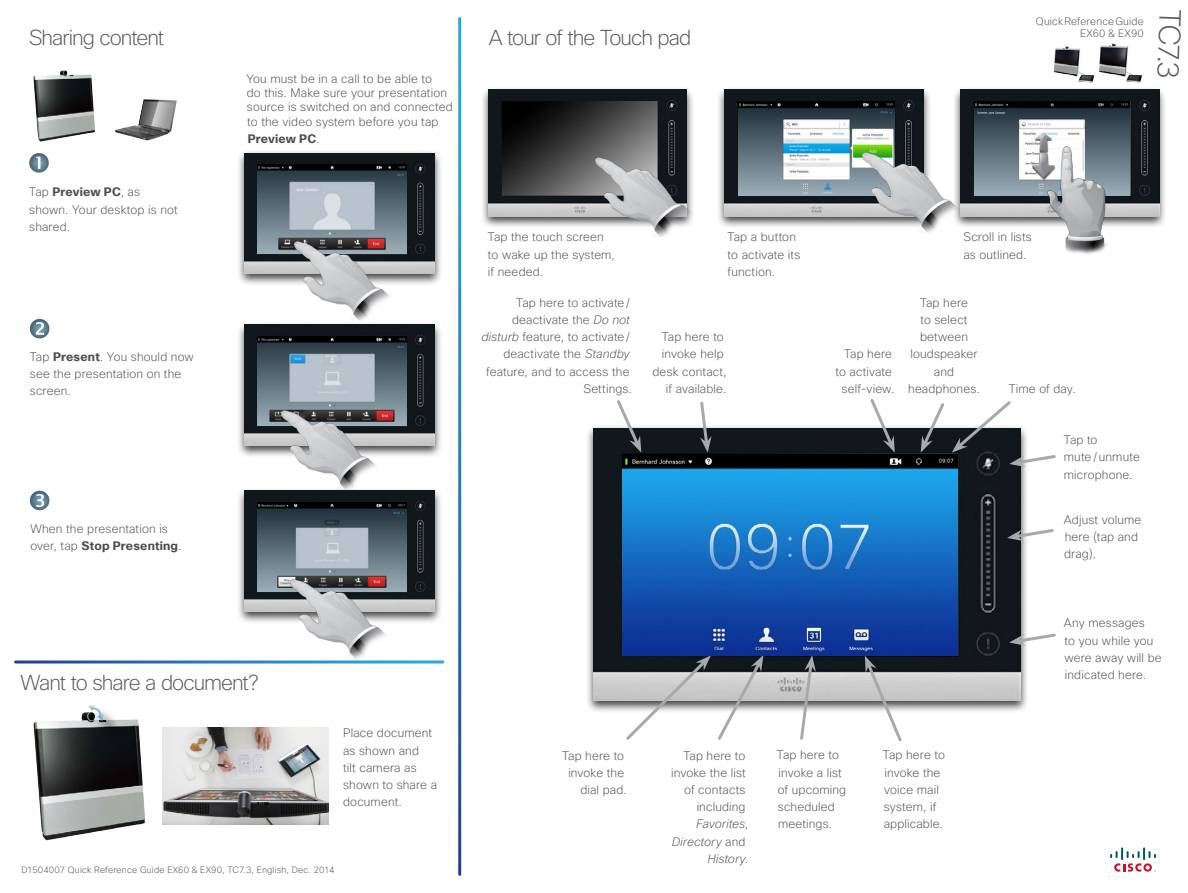
<style>
.page{position:relative;width:1188px;height:893px;background:#fff}
.page>*{position:absolute;margin:0;border:0;box-sizing:border-box;transform-origin:0 0}
.t1{font:200 29.7px "Cisco Sans";color:#58595b}
.t2{font:200 21px "Cisco Sans";letter-spacing:-.045em;color:#58595b}
.t3{font:200 12px/17.2px "Cisco Sans";letter-spacing:.01em;color:#4d4d4f}
.t4{font:700 12px "Cisco Sans";letter-spacing:.015em;color:#4d4d4f}
.t5{font:200 10.5px/12px "Cisco Sans";letter-spacing:.015em;color:#4d4d4f;text-align:right}
.t6{font:200 9px "Cisco Sans";letter-spacing:.02em;color:#4d4d4f}
.s1{font-weight:200}
.s2{font-weight:700}
.s3{font-style:italic}
</style>
<div class="page">
<div style="left:586px;top:425px;width:443px;height:288px;background:#000;opacity:.75"></div>
<img style="left:593px;top:428px;width:428px;height:273px">
<svg style="left:1007px;top:527px;width:47px;height:14px"></svg>
<svg style="left:1009px;top:632px;width:47px;height:14px"></svg>
<svg style="left:798px;top:655px;width:18px;height:85px"></svg>
<svg style="left:865px;top:656px;width:39px;height:86px"></svg>
<svg style="left:623px;top:655px;width:140px;height:85px"></svg>
<div style="left:481px;top:86px;width:214px;height:143px;background:#000;opacity:.75"></div>
<img style="left:488px;top:90px;width:199px;height:126px">
<img style="left:623px;top:454px;width:335px;height:201px">
<div style="left:717px;top:86px;width:214px;height:143px;background:#000;opacity:.75"></div>
<img style="left:725px;top:90px;width:198px;height:126px">
<img style="left:739px;top:102px;width:155px;height:93px">
<div style="left:952px;top:86px;width:215px;height:143px;background:#000;opacity:.75"></div>
<img style="left:961px;top:90px;width:198px;height:126px">
<img style="left:974px;top:102px;width:156px;height:93px">
<svg style="left:30px;top:491px;width:19px;height:19px"></svg>
<svg style="left:30px;top:319px;width:19px;height:19px"></svg>
<svg style="left:29px;top:153px;width:20px;height:20px"></svg>
<div style="left:237px;top:149px;width:205px;height:137px;background:#000;opacity:.75"></div>
<img style="left:245px;top:153px;width:189px;height:121px">
<img style="left:258px;top:165px;width:148px;height:89px">
<div style="left:237px;top:487px;width:205px;height:137px;background:#000;opacity:.75"></div>
<img style="left:245px;top:491px;width:189px;height:121px">
<img style="left:258px;top:502px;width:148px;height:89px">
<svg style="left:1110px;top:847px;width:46px;height:25px"></svg>
<div style="left:237px;top:321px;width:205px;height:137px;background:#000;opacity:.75"></div>
<img style="left:245px;top:325px;width:189px;height:121px">
<img style="left:258px;top:337px;width:148px;height:89px">
<img style="left:114px;top:99px;width:63px;height:42px">
<img style="left:33px;top:70px;width:62px;height:72px">
<img style="left:163px;top:728px;width:165px;height:97px">
<img style="left:33px;top:712px;width:112px;height:129px">
<div style="left:90px;top:707px;width:30px;height:31px;background:#000;opacity:.75"></div>
<img style="left:84px;top:705px;width:23px;height:17px">
<img style="left:294px;top:240px;width:98px;height:88px">
<img style="left:596px;top:156px;width:97px;height:81px">
<img style="left:862px;top:152px;width:98px;height:81px">
<img style="left:281px;top:409px;width:98px;height:88px">
<img style="left:291px;top:578px;width:98px;height:86px">
<img style="left:1025px;top:147px;width:112px;height:107px">
<img style="left:1026px;top:146px;width:35px;height:34px">
<img style="left:1031px;top:129px;width:25px;height:25px">
<svg style="left:614px;top:400px;width:27px;height:53px"></svg>
<svg style="left:698px;top:401px;width:14px;height:52px"></svg>
<svg style="left:868px;top:399px;width:27px;height:54px"></svg>
<svg style="left:921px;top:401px;width:135px;height:66px"></svg>
<img style="left:1049px;top:43px;width:116px;height:44px">
<h2 class="t2" style="left:29px;top:24px;width:137px">Sharing content</h2>
<h2 class="t2" style="left:489px;top:24px;width:204px">A tour of the Touch pad</h2>
<p class="t3" style="left:246px;top:71px;width:208px;line-height:14.4px">You must be in a call to be able to<br>do this. Make sure your presentation source is switched on and connected to the video system before you tap</p>
<p class="t4" style="left:248px;top:131px;width:73px">Preview PC<span class="s1">.</span></p>
<p class="t5" style="left:1036px;top:16px;width:110px">Quick Reference Guide<br>EX60 &amp; EX90</p>
<h1 class="t1" style="left:1189px;top:10px;width:71px;rotate:92deg">TC7.3</h1>
<p class="t3" style="left:29px;top:184px;width:150px">Tap <span class="s2">Preview PC</span>, as shown. Your desktop is not shared.</p>
<p class="t3" style="left:30px;top:348px;width:165px">Tap <span class="s2">Present</span>. You should now see the presentation on the screen.</p>
<p class="t3" style="left:30px;top:520px;width:153px">When the presentation is over, tap <span class="s2">Stop Presenting</span>.</p>
<h2 class="t2" style="left:21px;top:669px;width:240px">Want to share a document?</h2>
<p class="t3" style="left:343px;top:724px;width:95px">Place document as shown and<br>tilt camera as shown to share a document.</p>
<p class="t6" style="left:21px;top:864px;width:315px">D1504007 Quick Reference Guide EX60 &amp; EX90, TC7.3, English, Dec. 2014</p>
<p class="t3" style="left:488px;top:228px;width:128px">Tap the touch screen to wake up the system, if needed.</p>
<p class="t3" style="left:728px;top:228px;width:74px">Tap a button to activate its function.</p>
<p class="t3" style="left:963px;top:228px;width:70px">Scroll in lists as outlined.</p>
<p class="t3" style="left:481px;top:294px;width:152px;text-align:right">Tap here to activate/ deactivate the <span class="s3">Do not disturb</span> feature, to activate/ deactivate the <span class="s3">Standby </span>feature, and to access the<br>Settings.</p>
<p class="t3" style="left:653px;top:328px;width:76px;text-align:right">Tap here to invoke help desk contact, if available.</p>
<p class="t3" style="left:835px;top:345px;width:61px;text-align:center">Tap here to activate self-view.</p>
<p class="t3" style="left:908px;top:294px;width:73px;text-align:center">Tap here<br>to select between loudspeaker and headphones.</p>
<p class="t3" style="left:562px;top:747px;width:66px;text-align:right">Tap here to invoke the dial pad.</p>
<p class="t3" style="left:671px;top:747px;width:79px;text-align:right">Tap here to invoke the list of contacts including<br><span class="s3">Favorites</span>,<br><span class="s3">Directory</span> and<br><span class="s3">History</span>.</p>
<p class="t3" style="left:777px;top:746px;width:71px">Tap here to invoke a list of upcoming scheduled meetings.</p>
<p class="t3" style="left:883px;top:746px;width:63px">Tap here to invoke the voice mail system, if applicable.</p>
<p class="t3" style="left:1009px;top:380px;width:69px">Time of day.</p>
<p class="t3" style="left:1064px;top:431px;width:77px">Tap to mute/unmute microphone.</p>
<p class="t3" style="left:1064px;top:511px;width:79px">Adjust volume here (tap and drag).</p>
<p class="t3" style="left:1064px;top:614px;width:99px">Any messages<br>to you while you were away will be indicated here.</p>
</div>
